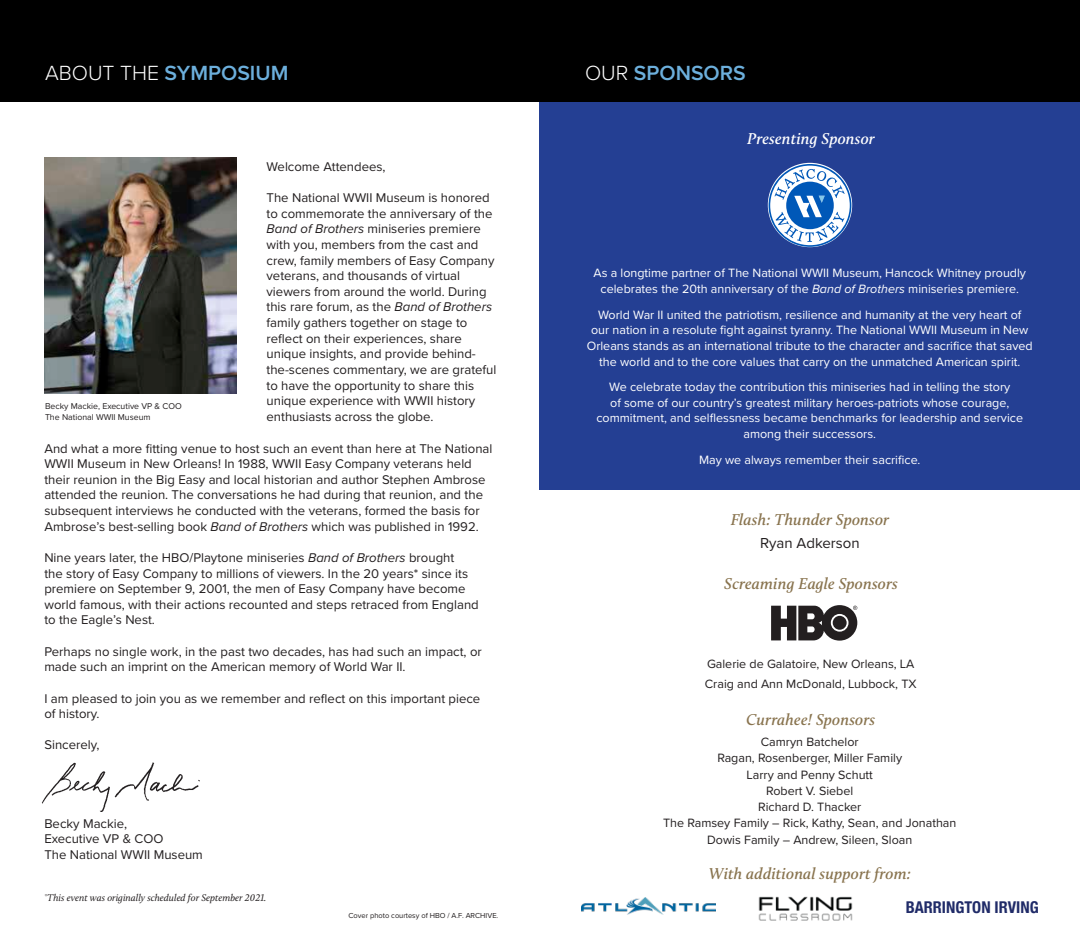
<style>
.page{position:relative;width:1080px;height:945px;background:#fff}
.page>*{position:absolute;margin:0;border:0;box-sizing:border-box;transform-origin:0 0}
.t1{font:600 21.25px "Proxima Nova";color:#6cafdc}
.t2{font:italic 600 16.25px "Calluna";letter-spacing:.01em;color:#89744f}
.t3{font:italic 600 16.25px "Calluna";letter-spacing:.01em;color:#fff}
.t4{font:700 condensed 16.25px "Helvetica Neue";color:#202b68}
.t5{font:15px "Proxima Nova";color:#231f20}
.t6{font:13.12px/15.6px "Proxima Nova";color:#231f20}
.t7{font:12.5px/15.6px "Proxima Nova";color:#fff;text-align:center}
.t8{font:12.5px/16.2px "Proxima Nova";color:#231f20;text-align:center}
.t9{font:italic 10px "Calluna";color:#231f20}
.t10{font:8.75px/10.5px "Proxima Nova";color:#231f20}
.t11{font:7.5px "Proxima Nova";color:#231f20}
.s1{font-weight:300;color:#fff}
.s2{font-style:italic}
</style>
<div class="page">
<div style="left:540px;top:101px;width:540px;height:389px;background:#243f93"></div>
<div style="left:0;top:0;width:1080px;height:101px;background:#000"></div>
<svg style="left:771px;top:605px;width:86px;height:36px"></svg>
<img style="left:758px;top:896px;width:95px;height:25px">
<img style="left:581px;top:898px;width:134px;height:17px">
<img style="left:41px;top:762px;width:159px;height:50px">
<img style="left:44px;top:158px;width:192px;height:236px">
<svg style="left:768px;top:164px;width:84px;height:83px"></svg>
<h1 class="t1" style="left:45px;top:57px;width:245px"><span class="s1">ABOUT THE</span> SYMPOSIUM</h1>
<h1 class="t1" style="left:585px;top:57px;width:162px"><span class="s1">OUR</span> SPONSORS</h1>
<p class="t6" style="left:267px;top:158px;width:121px">Welcome Attendees,</p>
<p class="t6" style="left:267px;top:189px;width:231px">The National WWII Museum is honored to commemorate the anniversary of the <span class="s2">Band of Brothers</span> miniseries premiere with you, members from the cast and crew, family members of Easy Company veterans, and thousands of virtual viewers from around the world. During this rare forum, as the <span class="s2">Band of Brothers </span>family gathers together on stage to reflect on their experiences, share unique insights, and provide behind&shy;the-scenes commentary, we are grateful to have the opportunity to share this unique experience with WWII history enthusiasts across the globe.</p>
<p class="t6" style="left:44px;top:440px;width:450px">And what a more fitting venue to host such an event than here at The National WWII Museum in New Orleans! In 1988, WWII Easy Company veterans held their reunion in the Big Easy and local historian and author Stephen Ambrose attended the reunion. The conversations he had during that reunion, and the subsequent interviews he conducted with the veterans, formed the basis for Ambrose’s best-selling book <span class="s2">Band of Brothers</span> which was published in 1992.</p>
<p class="t6" style="left:44px;top:549px;width:436px">Nine years later, the HBO/Playtone miniseries <span class="s2">Band of Brothers</span> brought<br>the story of Easy Company to millions of viewers. In the 20 years* since its premiere on September 9, 2001, the men of Easy Company have become world famous, with their actions recounted and steps retraced from England to the Eagle’s Nest.</p>
<p class="t6" style="left:44px;top:643px;width:439px">Perhaps no single work, in the past two decades, has had such an impact, or made such an imprint on the American memory of World War II.</p>
<p class="t6" style="left:44px;top:690px;width:438px">I am pleased to join you as we remember and reflect on this important piece of history.</p>
<p class="t6" style="left:44px;top:737px;width:57px">Sincerely,</p>
<p class="t10" style="left:45px;top:401px;width:138px">Becky Mackie, Executive VP &amp; COO<br>The National WWII Museum</p>
<p class="t6" style="left:44px;top:815px;width:160px">Becky Mackie,<br>Executive VP &amp; COO<br>The National WWII Museum</p>
<p class="t9" style="left:44px;top:891px;width:224px"><sup>*</sup>This event was originally scheduled for September 2021.</p>
<p class="t11" style="left:348px;top:910px;width:151px">Cover photo courtesy of HBO / A.F. ARCHIVE.</p>
<p class="t3" style="left:747px;top:129px;width:129px">Presenting Sponsor</p>
<p class="t7" style="left:594px;top:265px;width:434px">As a longtime partner of The National WWII Museum, Hancock Whitney proudly celebrates the 20th anniversary of the <span class="s2">Band of Brothers</span> miniseries premiere.</p>
<p class="t7" style="left:587px;top:306px;width:447px">World War II united the patriotism, resilience and humanity at the very heart of<br>our nation in a resolute fight against tyranny. The National WWII Museum in New Orleans stands as an international tribute to the character and sacrifice that saved the world and to the core values that carry on the unmatched American spirit.</p>
<p class="t7" style="left:596px;top:379px;width:428px">We celebrate today the contribution this miniseries had in telling the story<br>of some of our country’s greatest military heroes-patriots whose courage, commitment, and selflessness became benchmarks for leadership and service among their successors.</p>
<p class="t7" style="left:699px;top:451px;width:223px">May we always remember their sacrifice.</p>
<p class="t2" style="left:731px;top:509px;width:160px">Flash: Thunder Sponsor</p>
<p class="t5" style="left:760px;top:532px;width:101px">Ryan Adkerson</p>
<p class="t2" style="left:724px;top:573px;width:175px">Screaming Eagle Sponsors</p>
<p class="t8" style="left:705px;top:653px;width:213px;line-height:20px;text-align:left">Galerie de Galatoire, New Orleans, LA<br>Craig and Ann McDonald, Lubbock, TX</p>
<p class="t2" style="left:746px;top:709px;width:130px">Currahee! Sponsors</p>
<p class="t8" style="left:663px;top:733px;width:295px">Camryn Batchelor<br>Ragan, Rosenberger, Miller Family<br>Larry and Penny Schutt<br>Robert V. Siebel<br>Richard D. Thacker<br>The Ramsey Family – Rick, Kathy, Sean, and Jonathan<br>Dowis Family – Andrew, Sileen, Sloan</p>
<p class="t2" style="left:709px;top:864px;width:204px">With additional support from:</p>
<p class="t4" style="left:906px;top:894px;width:134px">BARRINGTON IRVING</p>
</div>
